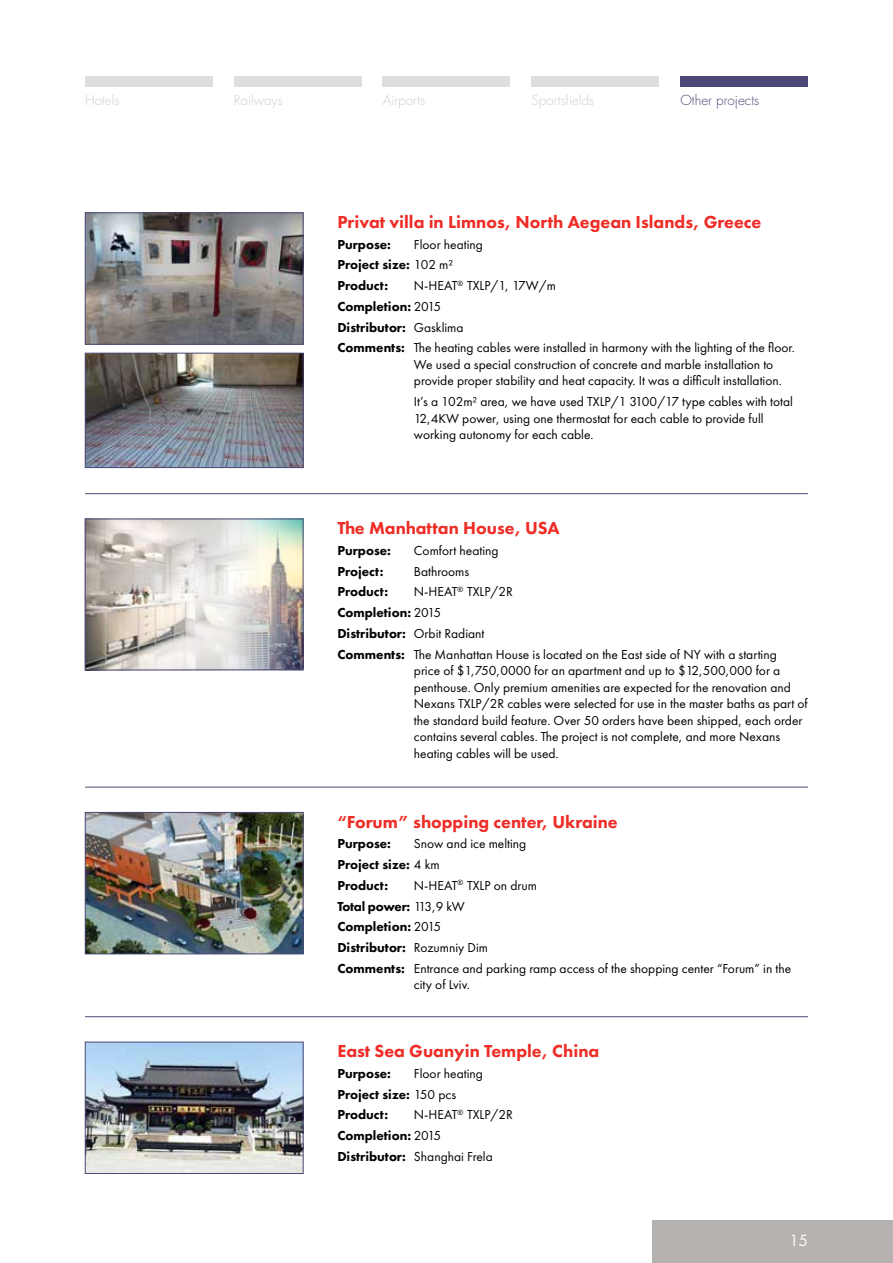
<style>
.page{position:relative;width:893px;height:1263px;background:#fff}
.page>*{position:absolute;margin:0;border:0;box-sizing:border-box;transform-origin:0 0}
.t1{font:18px "Futura PT Heavy";color:#ee2d27}
.t2{font:15px "Futura Std";color:#fff}
.t3{font:13.5px/16.5px "Futura PT Book";color:#000}
.t4{font:13.5px/20.7px "Futura PT Heavy";color:#000}
.t5{font:300 13.5px "Futura Std";color:#cfcfcf}
.t6{font:300 13.5px "Futura Std";color:#4d4977}
.s1{font-family:"Futura PT Book"}
.s2{font-family:"Futura PT Heavy"}
</style>
<div class="page">
<div style="left:653px;top:1220px;width:240px;height:43px;background:#b4b1af"></div>
<img style="left:87px;top:215px;width:214px;height:127px">
<div style="left:85px;top:213px;width:218px;height:131px;border:1px solid #4d4977"></div>
<img style="left:87px;top:355px;width:214px;height:111px">
<div style="left:85px;top:353px;width:218px;height:115px;border:1px solid #4d4977"></div>
<hr style="left:85px;top:493px;width:723px;height:1px;background:#4d4977">
<hr style="left:85px;top:787px;width:723px;height:1px;background:#4d4977">
<hr style="left:85px;top:1016px;width:723px;height:1px;background:#4d4977">
<img style="left:259px;top:521px;width:42px;height:147px">
<div style="left:230px;top:519px;width:73px;height:151px;border:1px solid #4d4977"></div>
<img style="left:87px;top:521px;width:170px;height:147px">
<div style="left:85px;top:519px;width:174px;height:151px;border:1px solid #4d4977"></div>
<img style="left:87px;top:1044px;width:214px;height:128px">
<div style="left:85px;top:1042px;width:218px;height:132px;border:1px solid #4d4977"></div>
<img style="left:87px;top:814px;width:214px;height:138px">
<div style="left:85px;top:812px;width:218px;height:142px;border:1px solid #4d4977"></div>
<div style="left:85px;top:77px;width:128px;height:10px;background:#dfdede"></div>
<div style="left:234px;top:77px;width:127px;height:10px;background:#dfdede"></div>
<div style="left:383px;top:77px;width:127px;height:10px;background:#dfdede"></div>
<div style="left:531px;top:77px;width:128px;height:10px;background:#dfdede"></div>
<div style="left:680px;top:77px;width:128px;height:10px;background:#4d4977"></div>
<p class="t5" style="left:85px;top:92px;width:36px">Hotels</p>
<p class="t5" style="left:234px;top:92px;width:50px">Railways</p>
<p class="t5" style="left:383px;top:92px;width:44px">Airports</p>
<p class="t5" style="left:532px;top:92px;width:64px">Sportsfields</p>
<p class="t6" style="left:680px;top:92px;width:80px">Other projects</p>
<h1 class="t1" style="left:337px;top:210px;width:426px">Privat villa in Limnos, North Aegean Islands, Greece</h1>
<p class="t4" style="left:337px;top:233px;width:55px">Purpose:</p>
<p class="t3" style="left:414px;top:236px;width:71px">Floor heating</p>
<p class="t4" style="left:337px;top:254px;width:117px">Project size: <span class="s1">102 m²<br></span>Product:</p>
<p class="t3" style="left:414px;top:277px;width:144px">N-HEAT<sup>®</sup> TXLP/1, 17W/m</p>
<p class="t4" style="left:337px;top:296px;width:128px">Completion: <span class="s1">2015<br></span>Distributor: <span class="s1">Gasklima</span></p>
<p class="t3" style="left:414px;top:340px;width:383px;text-indent:-77px"><span class="s2">Comments:</span> The heating cables were installed in harmony with the lighting of the floor.<br>We used a special construction of concrete and marble installation to provide proper stability and heat capacity. It was a difficult installation.</p>
<p class="t3" style="left:414px;top:393px;width:381px">It’s a 102m² area, we have used TXLP/1 3100/17 type cables with total<br>12,4KW power, using one thermostat for each cable to provide full working autonomy for each cable.</p>
<h1 class="t1" style="left:337px;top:516px;width:224px">The Manhattan House, USA</h1>
<p class="t4" style="left:337px;top:540px;width:55px">Purpose:</p>
<p class="t3" style="left:414px;top:542px;width:86px">Comfort heating</p>
<p class="t4" style="left:337px;top:560px;width:48px">Project:</p>
<p class="t3" style="left:414px;top:563px;width:57px">Bathrooms</p>
<p class="t4" style="left:337px;top:581px;width:52px">Product:</p>
<p class="t3" style="left:414px;top:583px;width:101px">N-HEAT<sup>®</sup> TXLP/2R</p>
<p class="t4" style="left:337px;top:602px;width:149px">Completion: <span class="s1">2015<br></span>Distributor: <span class="s1">Orbit Radiant</span></p>
<p class="t3" style="left:414px;top:646px;width:395px;text-indent:-77px"><span class="s2">Comments:</span> The Manhattan House is located on the East side of NY with a starting<br>price of $1,750,0000 for an apartment and up to $12,500,000 for a penthouse. Only premium amenities are expected for the renovation and Nexans TXLP/2R cables were selected for use in the master baths as part of the standard build feature. Over 50 orders have been shipped, each order contains several cables. The project is not complete, and more Nexans heating cables will be used.</p>
<h1 class="t1" style="left:337px;top:810px;width:282px">“Forum” shopping center, Ukraine</h1>
<p class="t4" style="left:337px;top:833px;width:55px">Purpose:</p>
<p class="t3" style="left:414px;top:835px;width:114px">Snow and ice melting</p>
<p class="t4" style="left:337px;top:854px;width:104px">Project size: <span class="s1">4 km<br></span>Product:</p>
<p class="t3" style="left:414px;top:877px;width:125px">N-HEAT<sup>®</sup> TXLP on drum</p>
<p class="t4" style="left:337px;top:895px;width:152px">Total power: <span class="s1">113,9 kW<br></span>Completion: <span class="s1">2015<br></span>Distributor: <span class="s1">Rozumniy Dim</span></p>
<p class="t3" style="left:414px;top:960px;width:379px;text-indent:-77px"><span class="s2">Comments:</span> Entrance and parking ramp access of the shopping center “Forum” in the city of Lviv.</p>
<h1 class="t1" style="left:337px;top:1039px;width:264px">East Sea Guanyin Temple, China</h1>
<p class="t4" style="left:337px;top:1063px;width:55px">Purpose:</p>
<p class="t3" style="left:414px;top:1065px;width:71px">Floor heating</p>
<p class="t4" style="left:337px;top:1083px;width:120px">Project size: <span class="s1">150 pcs<br></span>Product:</p>
<p class="t3" style="left:414px;top:1106px;width:101px">N-HEAT<sup>®</sup> TXLP/2R</p>
<p class="t4" style="left:337px;top:1125px;width:105px">Completion: <span class="s1">2015</span></p>
<p class="t3" style="left:337px;top:1148px;width:157px"><span class="s2">Distributor:</span> Shanghai Frela</p>
<p class="t2" style="left:789px;top:1230px;width:20px">15</p>
</div>
